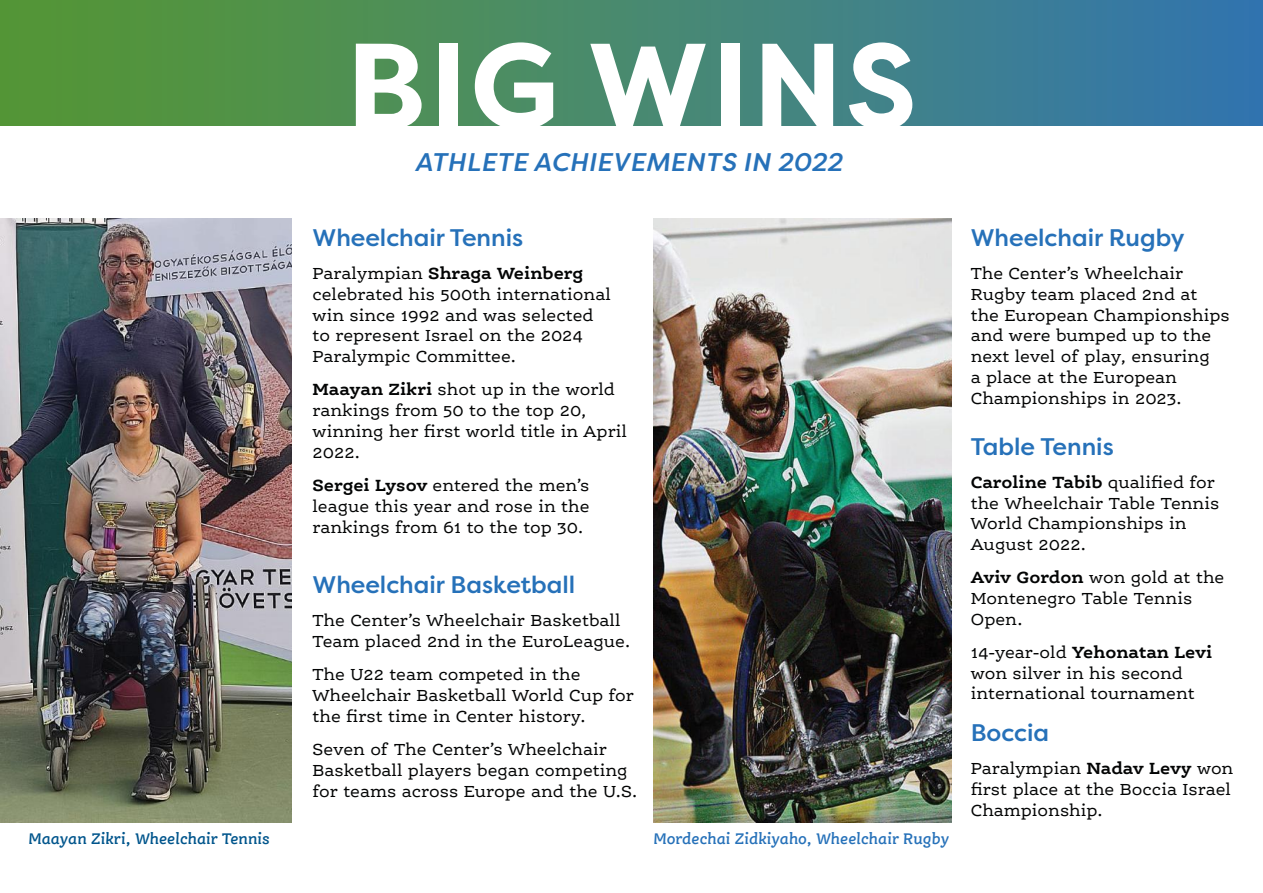
<style>
.page{position:relative;width:1263px;height:893px;background:#fff}
.page>*{position:absolute;margin:0;border:0;box-sizing:border-box;transform-origin:0 0}
.t1{font:700 121.5px "Filson Pro";letter-spacing:.02em;color:#fff}
.t2{font:italic 500 25.5px "Filson Pro";letter-spacing:.02em;color:#2671b9}
.t3{font:500 24px "Filson Pro";color:#2671b9}
.t4{font:17.25px/20.7px "Ernestine Pro";color:#030404}
.t5{font:italic 600 16.5px "Ernestine Pro";color:#2671b9}
.t6{font:italic 600 16.5px "Ernestine Pro";color:#00558c}
.s1{font-weight:700}
</style>
<div class="page">
<div style="left:0;top:0;width:1263px;height:126px;background:linear-gradient(to right,#589930,#3577af)"></div>
<img style="left:0;top:219px;width:292px;height:603px">
<img style="left:654px;top:219px;width:297px;height:603px">
<h1 class="t1" style="left:346px;top:10px;width:573px">BIG WINS</h1>
<h2 class="t2" style="left:415px;top:144px;width:429px">ATHLETE ACHIEVEMENTS IN 2022</h2>
<h3 class="t3" style="left:312px;top:221px;width:212px">Wheelchair Tennis</h3>
<p class="t4" style="left:312px;top:263px;width:300px">Paralympian <span class="s1">Shraga Weinberg </span>celebrated his 500th international win since 1992 and was selected to represent Israel on the 2024<br>Paralympic Committee.</p>
<p class="t4" style="left:312px;top:379px;width:316px"><span class="s1">Maayan Zikri</span> shot up in the world rankings from 50 to the top 20, winning her first world title in April<br>2022.</p>
<p class="t4" style="left:312px;top:474px;width:279px;line-height:21.1px;text-align:justify"><span class="s1">Sergei Lysov</span> entered the men’s league this year and rose in the rankings from 61 to the top 30.</p>
<h3 class="t3" style="left:312px;top:568px;width:264px">Wheelchair Basketball</h3>
<p class="t4" style="left:312px;top:610px;width:320px">The Center’s Wheelchair Basketball<br>Team placed 2nd in the EuroLeague.</p>
<p class="t4" style="left:312px;top:664px;width:323px">The U22 team competed in the<br>Wheelchair Basketball World Cup for the first time in Center history.</p>
<p class="t4" style="left:312px;top:739px;width:327px">Seven of The Center’s Wheelchair<br>Basketball players began competing for teams across Europe and the U.S.</p>
<p class="t6" style="left:28px;top:828px;width:243px">Maayan Zikri, Wheelchair Tennis</p>
<p class="t5" style="left:653px;top:828px;width:297px">Mordechai Zidkiyaho, Wheelchair Rugby</p>
<h3 class="t3" style="left:971px;top:221px;width:215px">Wheelchair Rugby</h3>
<p class="t4" style="left:971px;top:263px;width:260px">The Center’s Wheelchair<br>Rugby team placed 2nd at the European Championships and were bumped up to the next level of play, ensuring<br>a place at the European<br>Championships in 2023.</p>
<h3 class="t3" style="left:971px;top:429px;width:144px">Table Tennis</h3>
<p class="t4" style="left:971px;top:471px;width:250px"><span class="s1">Caroline Tabib</span> qualified for the Wheelchair Table Tennis<br>World Championships in<br>August 2022.</p>
<p class="t4" style="left:971px;top:567px;width:255px"><span class="s1">Aviv Gordon</span> won gold at the<br>Montenegro Table Tennis<br>Open.</p>
<p class="t4" style="left:971px;top:642px;width:243px">14-year-old <span class="s1">Yehonatan Levi </span>won silver in his second international tournament</p>
<h3 class="t3" style="left:971px;top:716px;width:80px">Boccia</h3>
<p class="t4" style="left:971px;top:758px;width:264px">Paralympian <span class="s1">Nadav Levy</span> won first place at the Boccia Israel<br>Championship.</p>
</div>
